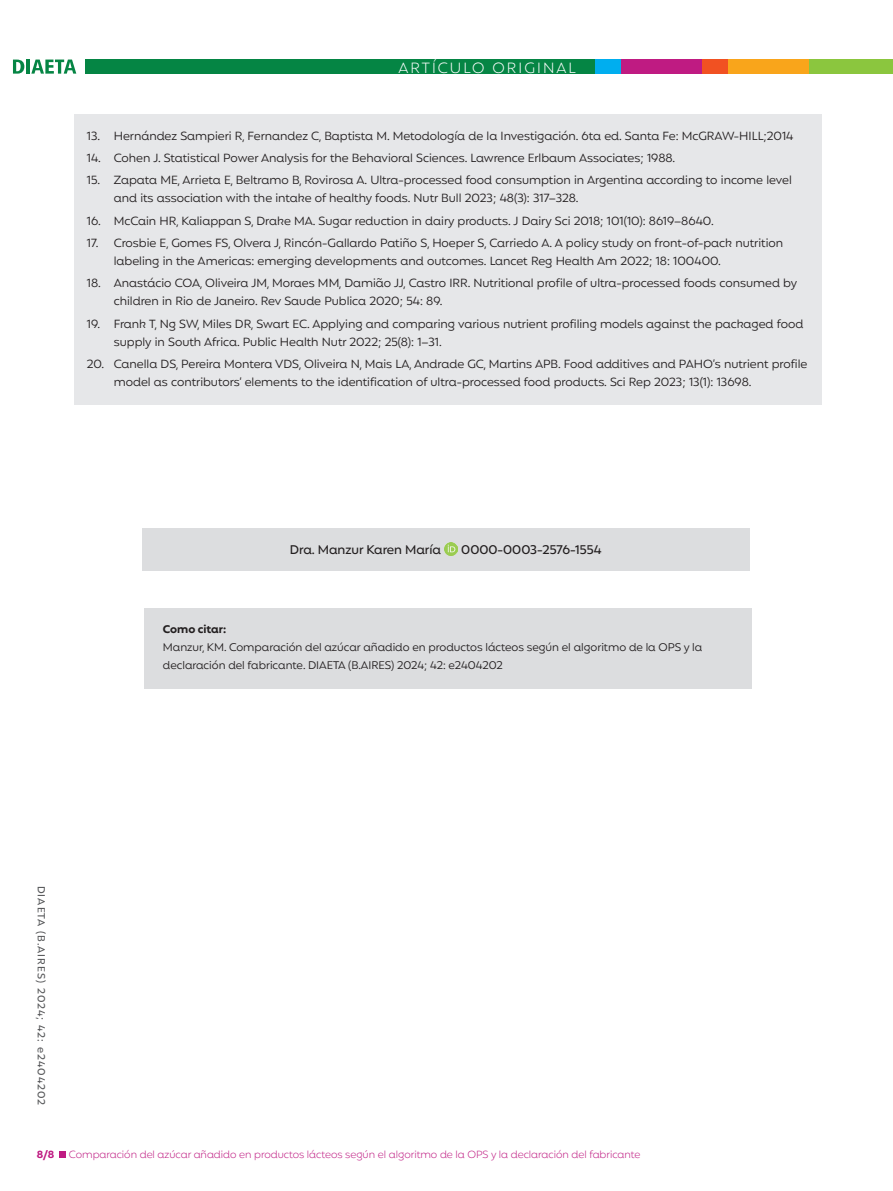
<style>
.page{position:relative;width:893px;height:1191px;background:#fff}
.page>*{position:absolute;margin:0;border:0;box-sizing:border-box;transform-origin:0 0}
.t1{font:300 15px "Mangueira";letter-spacing:.14em;color:#fff}
.t2{font:500 12.75px "Mangueira";color:#231f20}
.t3{font:12px/18px "Mangueira";color:#231f20}
.t4{font:11.25px/18px "Mangueira";color:#231f20}
.t5{font:700 11.25px "Mangueira";color:#231f20}
.t6{font:300 10.5px "Mangueira";color:#bf1b82}
.t7{font:500 10.5px "Mangueira";letter-spacing:.1em;color:#57585a}
.t8{font:700 10.5px "Mangueira";color:#bf1b82}
</style>
<div class="page">
<div style="left:85px;top:60px;width:807px;height:14px;background:#058544"></div>
<div style="left:809px;top:60px;width:84px;height:14px;background:#8bc63e"></div>
<div style="left:727px;top:60px;width:82px;height:14px;background:#f9a51b"></div>
<div style="left:702px;top:60px;width:25px;height:14px;background:#f15122"></div>
<div style="left:620px;top:60px;width:82px;height:14px;background:#bf1b82"></div>
<div style="left:595px;top:60px;width:25px;height:14px;background:#00aeef"></div>
<div style="left:59px;top:1151px;width:7px;height:7px;background:#bf1b82"></div>
<svg style="left:13px;top:60px;width:11px;height:14px"></svg>
<hr style="left:26px;top:60px;width:4px;height:14px;background:#058544">
<svg style="left:31px;top:60px;width:45px;height:14px"></svg>
<div style="left:74px;top:115px;width:747px;height:44px;background:#e6e7e9"></div>
<div style="left:74px;top:159px;width:747px;height:62px;background:#e6e7e9"></div>
<div style="left:74px;top:200px;width:747px;height:44px;background:#e6e7e9"></div>
<div style="left:74px;top:222px;width:747px;height:62px;background:#e6e7e9"></div>
<div style="left:74px;top:262px;width:747px;height:62px;background:#e6e7e9"></div>
<div style="left:74px;top:302px;width:747px;height:62px;background:#e6e7e9"></div>
<div style="left:74px;top:343px;width:747px;height:62px;background:#e6e7e9"></div>
<div style="left:144px;top:608px;width:607px;height:81px;background:#dcdddf"></div>
<div style="left:142px;top:528px;width:608px;height:43px;background:#dcdddf"></div>
<svg style="left:445px;top:543px;width:13px;height:13px"></svg>
<p class="t1" style="left:398px;top:58px;width:179px">ARTÍCULO ORIGINAL</p>
<p class="t3" style="left:87px;top:128px;width:708px">13. Hernández Sampieri R, Fernandez C, Baptista M. Metodología de la Investigación. 6ta ed. Santa Fe: McGRAW-HILL;2014</p>
<p class="t3" style="left:87px;top:150px;width:590px">14. Cohen J. Statistical Power Analysis for the Behavioral Sciences. Lawrence Erlbaum Associates; 1988.</p>
<p class="t3" style="left:114px;top:172px;width:679px;text-indent:-27px">15. Zapata ME, Arrieta E, Beltramo B, Rovirosa A. Ultra-processed food consumption in Argentina according to income level and its association with the intake of healthy foods. Nutr Bull 2023; 48(3): 317–328.</p>
<p class="t3" style="left:87px;top:213px;width:628px">16. McCain HR, Kaliappan S, Drake MA. Sugar reduction in dairy products. J Dairy Sci 2018; 101(10): 8619–8640.</p>
<p class="t3" style="left:114px;top:235px;width:671px;text-indent:-27px">17. Crosbie E, Gomes FS, Olvera J, Rincón-Gallardo Patiño S, Hoeper S, Carriedo A. A policy study on front-of-pack nutrition labeling in the Americas: emerging developments and outcomes. Lancet Reg Health Am 2022; 18: 100400.</p>
<p class="t3" style="left:114px;top:275px;width:685px;text-indent:-27px">18. Anastácio COA, Oliveira JM, Moraes MM, Damião JJ, Castro IRR. Nutritional profile of ultra-processed foods consumed by children in Rio de Janeiro. Rev Saude Publica 2020; 54: 89.</p>
<p class="t3" style="left:114px;top:315px;width:691px;text-indent:-27px">19. Frank T, Ng SW, Miles DR, Swart EC. Applying and comparing various nutrient profiling models against the packaged food supply in South Africa. Public Health Nutr 2022; 25(8): 1–31.</p>
<p class="t3" style="left:114px;top:356px;width:695px;text-indent:-27px">20. Canella DS, Pereira Montera VDS, Oliveira N, Mais LA, Andrade GC, Martins APB. Food additives and PAHO’s nutrient profile model as contributors’ elements to the identification of ultra-processed food products. Sci Rep 2023; 13(1): 13698.</p>
<p class="t2" style="left:290px;top:541px;width:153px">Dra. Manzur Karen María</p>
<p class="t2" style="left:461px;top:541px;width:142px">0000-0003-2576-1554</p>
<p class="t7" style="left:48px;top:885px;width:221px;rotate:90deg">DIAETA (B.AIRES) 2024; 42: e2404202</p>
<p class="t5" style="left:163px;top:621px;width:65px">Como citar:</p>
<p class="t4" style="left:163px;top:639px;width:541px">Manzur, KM. Comparación del azúcar añadido en productos lácteos según el algoritmo de la OPS y la declaración del fabricante. DIAETA (B.AIRES) 2024; 42: e2404202</p>
<p class="t8" style="left:37px;top:1147px;width:19px">8/8</p>
<p class="t6" style="left:69px;top:1147px;width:573px">Comparación del azúcar añadido en productos lácteos según el algoritmo de la OPS y la declaración del fabricante</p>
</div>
